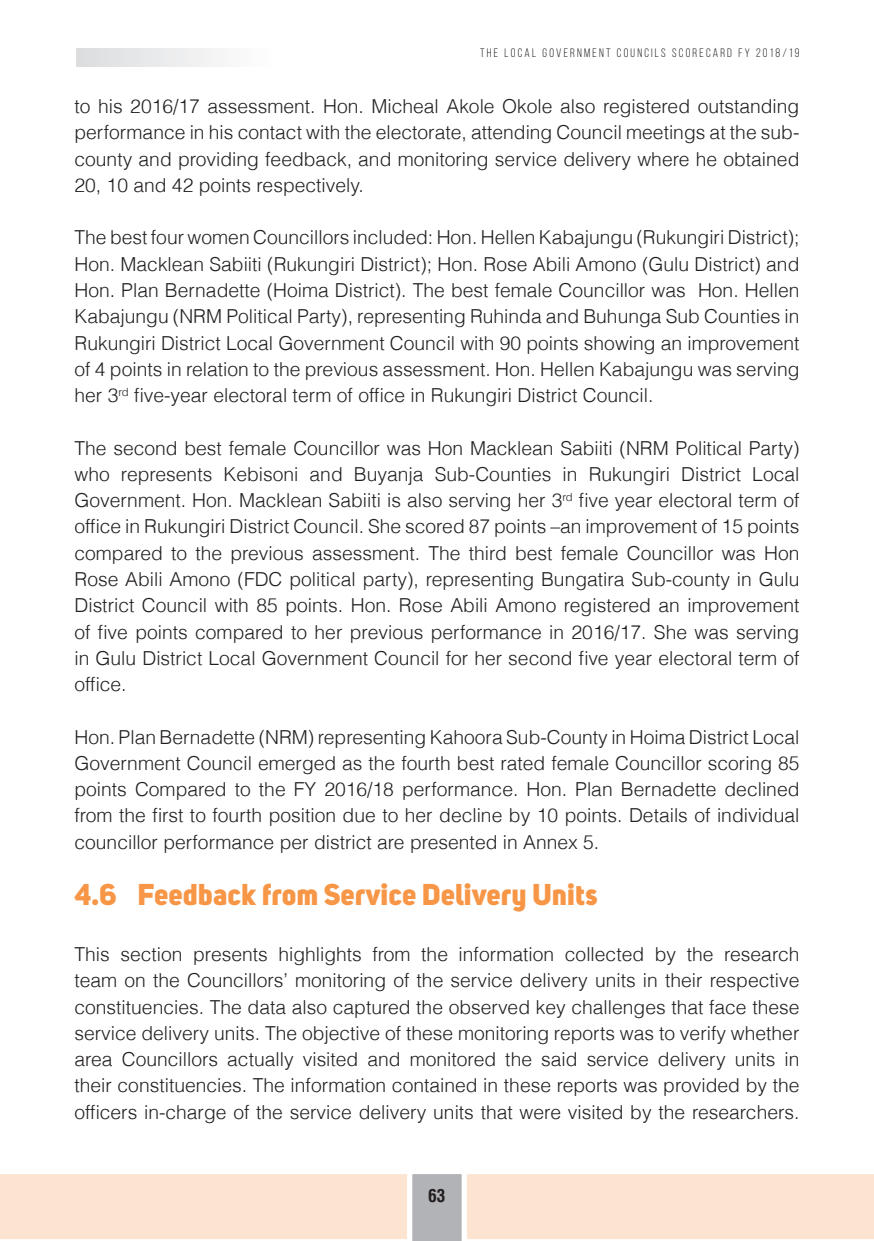
<style>
.page{position:relative;width:874px;height:1241px;background:#fff}
.page>*{position:absolute;margin:0;border:0;box-sizing:border-box;transform-origin:0 0}
.t1{font:800 29.75px "Uni Sans";color:#f79646}
.t2{font:300 19.25px/26.2px "Helvetica";color:#231f20;text-align:justify}
.t3{font:700 condensed 17.5px "Helvetica";color:#231f20}
.t4{font:12.25px "Bebas Neue";letter-spacing:.18em;color:#231f20}
</style>
<div class="page">
<div style="left:0;top:1174px;width:873px;height:65px;background:#fde4d0"></div>
<div style="left:76px;top:48px;width:197px;height:19px;background:linear-gradient(to right,#dbddde,#fefefe)"></div>
<svg style="left:407px;top:1174px;width:59px;height:66px"></svg>
<p class="t4" style="left:480px;top:46px;width:320px">THE LOCAL GOVERNMENT COUNCILS SCORECARD FY 2018/19</p>
<p class="t2" style="left:74px;top:92px;width:726px">to his 2016/17 assessment. Hon. Micheal Akole Okole also registered outstanding performance in his contact with the electorate, attending Council meetings at the sub&shy;county and providing feedback, and monitoring service delivery where he obtained 20, 10 and 42 points respectively.</p>
<p class="t2" style="left:74px;top:223px;width:726px">The best four women Councillors included: Hon. Hellen Kabajungu (Rukungiri District); Hon. Macklean Sabiiti (Rukungiri District); Hon. Rose Abili Amono (Gulu District) and Hon. Plan Bernadette (Hoima District). The best female Councillor was Hon. Hellen Kabajungu (NRM Political Party), representing Ruhinda and Buhunga Sub Counties in Rukungiri District Local Government Council with 90 points showing an improvement of 4 points in relation to the previous assessment. Hon. Hellen Kabajungu was serving her 3<sup>rd</sup> five-year electoral term of office in Rukungiri District Council.</p>
<p class="t2" style="left:74px;top:433px;width:726px">The second best female Councillor was Hon Macklean Sabiiti (NRM Political Party) who represents Kebisoni and Buyanja Sub-Counties in Rukungiri District Local Government. Hon. Macklean Sabiiti is also serving her 3<sup>rd</sup> five year electoral term of office in Rukungiri District Council. She scored 87 points –an improvement of 15 points compared to the previous assessment. The third best female Councillor was Hon Rose Abili Amono (FDC political party), representing Bungatira Sub-county in Gulu District Council with 85 points. Hon. Rose Abili Amono registered an improvement of five points compared to her previous performance in 2016/17. She was serving in Gulu District Local Government Council for her second five year electoral term of office.</p>
<p class="t2" style="left:74px;top:722px;width:726px">Hon. Plan Bernadette (NRM) representing Kahoora Sub-County in Hoima District Local Government Council emerged as the fourth best rated female Councillor scoring 85 points Compared to the FY 2016/18 performance. Hon. Plan Bernadette declined from the first to fourth position due to her decline by 10 points. Details of individual councillor performance per district are presented in Annex 5.</p>
<p class="t1" style="left:74px;top:875px;width:524px">4.6 Feedback from Service Delivery Units</p>
<p class="t2" style="left:74px;top:939px;width:726px">This section presents highlights from the information collected by the research team on the Councillors’ monitoring of the service delivery units in their respective constituencies. The data also captured the observed key challenges that face these service delivery units. The objective of these monitoring reports was to verify whether area Councillors actually visited and monitored the said service delivery units in their constituencies. The information contained in these reports was provided by the officers in-charge of the service delivery units that were visited by the researchers.</p>
<p class="t3" style="left:428px;top:1183px;width:19px">63</p>
</div>
